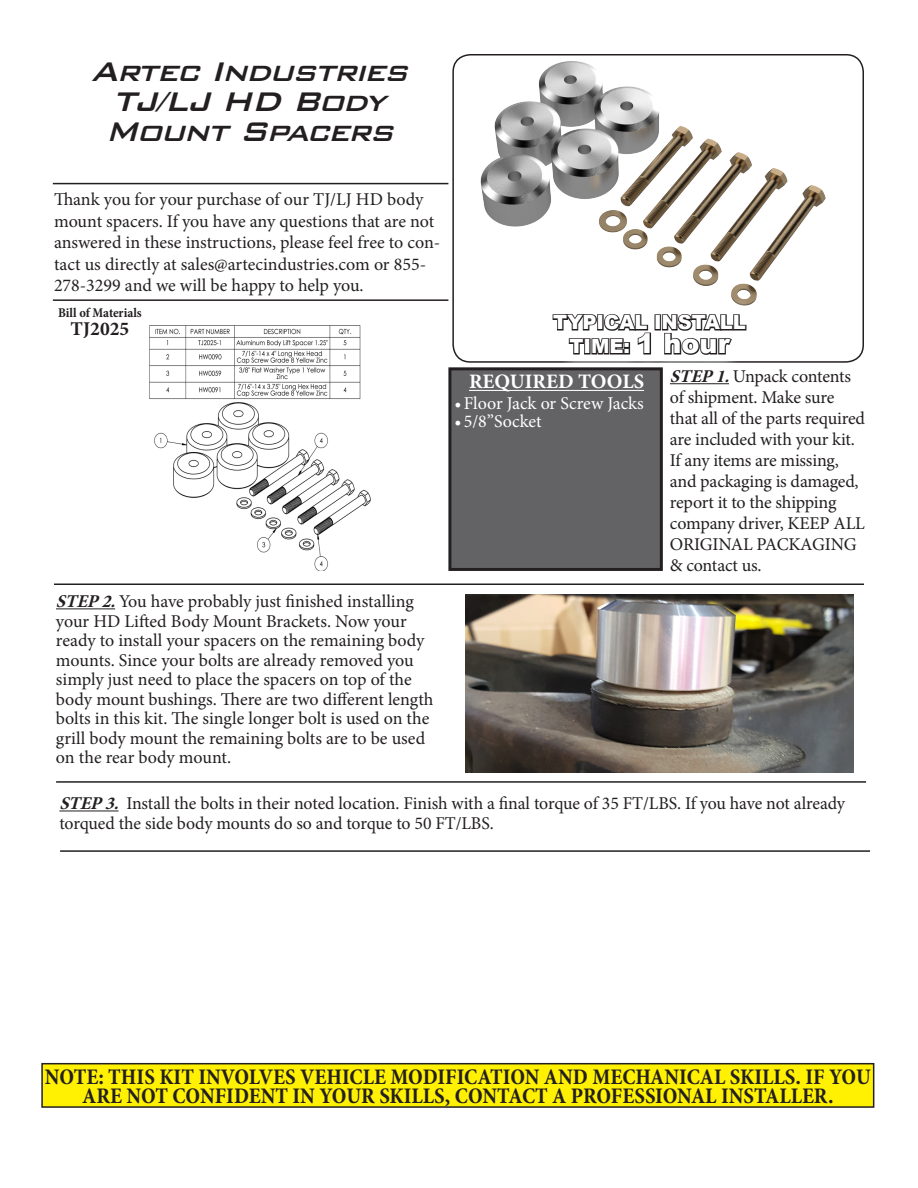
<style>
.page{position:relative;width:918px;height:1188px;background:#fff}
.page>*{position:absolute;margin:0;border:0;box-sizing:border-box;transform-origin:0 0}
.t1{font:italic 500 36px/30px "Bank Gothic BT";color:#231f20}
.t2{font:700 condensed 22.5px/19.5px "Minion Pro";color:#231f20;text-align:center}
.t3{font:700 20.55px "Minion Pro";color:#fff}
.t4{font:900 19.5px/24px "Arial";color:#fff;text-align:center}
.t5{font:700 19.5px "Minion Pro";color:#231f20}
.t6{font:18px/21px "Minion Pro";letter-spacing:-.005em;color:#231f20}
.t7{font:18px "Minion Pro";color:#fff}
.t8{font:700 condensed 13.5px "Minion Pro";color:#231f20}
.s1{font-size:27px}
.s2{font-weight:700;font-style:italic}
</style>
<div class="page">
<img style="left:149px;top:325px;width:314px;height:246px">
<hr style="left:56px;top:608px;width:59px;height:1px;background:#231f20">
<hr style="left:670px;top:383px;width:59px;height:1px;background:#231f20">
<img style="left:455px;top:54px;width:409px;height:296px">
<div style="left:452px;top:54px;width:412px;height:309px;border:2px solid #231f20;border-radius:17px"></div>
<hr style="left:53px;top:183px;width:395px;height:1px;background:#231f20">
<hr style="left:53px;top:299px;width:395px;height:2px;background:#231f20">
<hr style="left:54px;top:584px;width:810px;height:1px;background:#231f20">
<div style="left:42px;top:1064px;width:832px;height:43px;background:#fff101"></div>
<div style="left:41px;top:1063px;width:833px;height:45px;border:2px solid #231f20"></div>
<div style="left:536px;top:297px;width:227px;height:75px;background:#fff"></div>
<div style="left:655px;top:314px;width:6px;height:17px;border:2px solid #231f20"></div>
<svg style="left:552px;top:314px;width:99px;height:41px"></svg>
<svg style="left:661px;top:314px;width:86px;height:41px"></svg>
<div style="left:450px;top:369px;width:211px;height:200px;background:#636366"></div>
<div style="left:448px;top:367px;width:215px;height:204px;border:3px solid #231f20"></div>
<hr style="left:469px;top:390px;width:175px;height:1px;background:#fff">
<img style="left:465px;top:594px;width:388px;height:178px">
<hr style="left:59px;top:811px;width:60px;height:1px;background:#231f20">
<hr style="left:56px;top:781px;width:810px;height:2px;background:#231f20">
<hr style="left:60px;top:850px;width:810px;height:2px;background:#231f20">
<p class="t1" style="left:91px;top:56px;width:329px">ArtecIndustries</p>
<p class="t1" style="left:105px;top:86px;width:300px">TJ/LJ HD Body<br>MountSpacers</p>
<p class="t6" style="left:54px;top:189px;width:388px;line-height:21.6px">Thank you for your purchase of our TJ/LJ HD body mount spacers. If you have any questions that are not answered in these instructions, please feel free to con&shy;tact us directly at sales@artecindustries.com or 855- 278-3299 and we will be happy to help you.</p>
<p class="t8" style="left:58px;top:303px;width:85px">Bill of Materials</p>
<p class="t5" style="left:71px;top:315px;width:60px">TJ2025</p>
<p class="t4" style="left:553px;top:310px;width:194px">TYPICAL INSTALL<br>TIME: <span class="s1">1 hour</span></p>
<p class="t3" style="left:469px;top:367px;width:177px">REQUIRED TOOLS</p>
<p class="t7" style="left:454px;top:391px;width:191px">•Floor Jack or Screw Jacks</p>
<p class="t7" style="left:454px;top:409px;width:89px">• 5/8”Socket</p>
<p class="t6" style="left:56px;top:591px;width:359px"><span class="s2">STEP2.</span>You have probably just finished installing</p>
<p class="t6" style="left:56px;top:611px;width:379px;line-height:19.5px">your HD Lifted Body Mount Brackets. Now your ready to install your spacers on the remaining body mounts. Since your bolts are already removed you simply just need to place the spacers on top of the body mount bushings. There are two different length bolts in this kit. The single longer bolt is used on the grill body mount the remaining bolts are to be used on the rear body mount.</p>
<p class="t6" style="left:670px;top:366px;width:197px"><span class="s2">STEP1.</span>Unpack contents of shipment. Make sure that all of the parts required are included with your kit.<br>If any items are missing, and packaging is damaged, report it to the shipping company driver, KEEP ALL<br>ORIGINAL PACKAGING &amp; contact us.</p>
<p class="t6" style="left:59px;top:794px;width:787px;line-height:19.5px"><span class="s2">STEP3.</span> Install the bolts in their noted location. Finish with a final torque of 35 FT/LBS. If you have not already torqued the side body mounts do so and torque to 50 FT/LBS.</p>
<p class="t2" style="left:45px;top:1067px;width:828px">NOTE: THIS KIT INVOLVES VEHICLE MODIFICATION AND MECHANICAL SKILLS. IF YOU<br>ARE NOT CONFIDENT IN YOUR SKILLS, CONTACT A PROFESSIONAL INSTALLER.</p>
</div>
